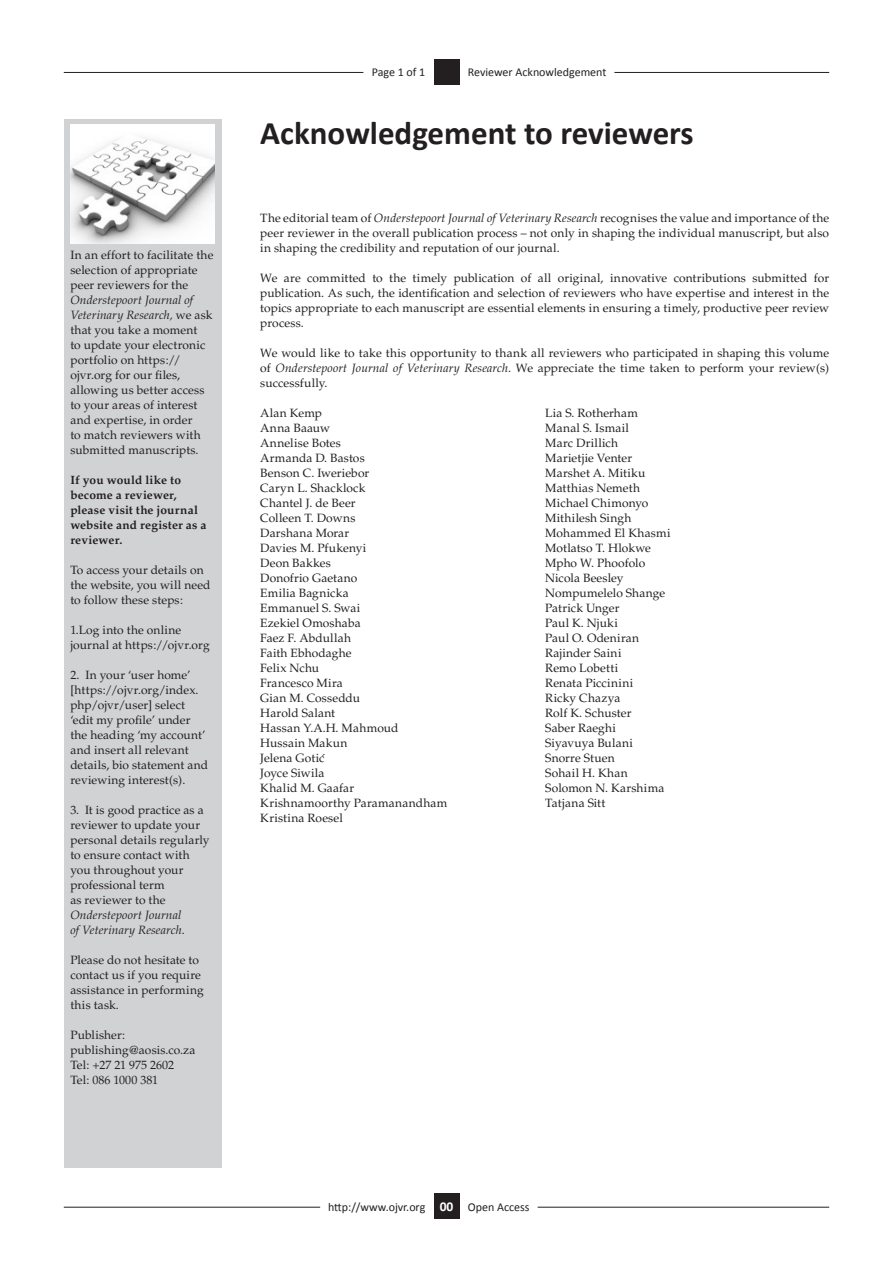
<style>
.page{position:relative;width:893px;height:1263px;background:#fff}
.page>*{position:absolute;margin:0;border:0;box-sizing:border-box;transform-origin:0 0}
.Article_Title{font:700 33px "Calibri";color:#231f20}
.t1{font:700 13.5px "Calibri";color:#fff}
.VE-REV_ack{font:12px/15px "Palatino";letter-spacing:.01em;color:#231f20}
.VE-List{font:12px "Palatino";letter-spacing:.01em;color:#231f20}
.VE-REV_ack-2{font:700 12px/15px "Palatino";letter-spacing:.015em;color:#231f20}
.t2{font:12px "Calibri";color:#231f20}
.s1{font-style:italic}
</style>
<div class="page">
<hr style="left:64px;top:1207px;width:256px;height:1px;background:#231f20">
<hr style="left:538px;top:1207px;width:291px;height:1px;background:#231f20">
<hr style="left:64px;top:72px;width:299px;height:1px;background:#231f20">
<hr style="left:501px;top:72px;width:328px;height:1px;background:#231f20">
<div style="left:501px;top:69px;width:113px;height:7px;background:#fff"></div>
<div style="left:434px;top:59px;width:25px;height:26px;background:#231f20"></div>
<div style="left:64px;top:119px;width:157px;height:1048px;background:#d1d2d4"></div>
<img style="left:71px;top:125px;width:144px;height:119px">
<div style="left:434px;top:1193px;width:25px;height:26px;background:#231f20"></div>
<p class="VE-REV_ack" style="left:70px;top:247px;width:145px">In an effort to facilitate the selection of appropriate peer reviewers for the<br><span class="s1">Onderstepoort Journal of<br>Veterinary Research,</span> we ask that you take a moment<br>to update your electronic portfolio on https:// ojvr.org for our files, allowing us better access to your areas of interest and expertise, in order<br>to match reviewers with submitted manuscripts.</p>
<p class="VE-REV_ack-2" style="left:70px;top:472px;width:138px">If you would like to become a reviewer, please visit the journal website and register as a reviewer.</p>
<p class="VE-REV_ack" style="left:70px;top:562px;width:142px">To access your details on the website, you will need to follow these steps:</p>
<p class="VE-REV_ack" style="left:70px;top:622px;width:141px">1.Log into the online journal at https://ojvr.org</p>
<p class="VE-REV_ack" style="left:70px;top:667px;width:139px">2. In your ‘user home’ [https://ojvr.org/index. php/ojvr/user] select ‘edit my profile’ under the heading ‘my account’ and insert all relevant details, bio statement and reviewing interest(s).</p>
<p class="VE-REV_ack" style="left:70px;top:802px;width:141px">3. It is good practice as a reviewer to update your personal details regularly to ensure contact with you throughout your professional term<br>as reviewer to the<br><span class="s1">Onderstepoort Journal<br>of Veterinary Research</span>.</p>
<p class="VE-REV_ack" style="left:70px;top:952px;width:135px">Please do not hesitate to contact us if you require assistance in performing this task.</p>
<p class="VE-REV_ack" style="left:70px;top:1027px;width:56px">Publisher:</p>
<p class="VE-REV_ack" style="left:70px;top:1042px;width:127px">publishing@aosis.co.za</p>
<p class="VE-REV_ack" style="left:70px;top:1057px;width:105px">Tel: +27 21 975 2602</p>
<p class="VE-REV_ack" style="left:70px;top:1072px;width:89px">Tel: 086 1000 381</p>
<p class="t2" style="left:372px;top:65px;width:55px">Page 1 of 1</p>
<p class="t2" style="left:468px;top:65px;width:140px">Reviewer Acknowledgement</p>
<p class="Article_Title" style="left:260px;top:112px;width:435px">Acknowledgement to reviewers</p>
<p class="VE-REV_ack" style="left:260px;top:211px;width:570px;text-align:justify">The editorial team of <span class="s1">Onderstepoort Journal of Veterinary Research</span> recognises the value and importance of the peer reviewer in the overall publication process – not only in shaping the individual manuscript, but also in shaping the credibility and reputation of our journal.</p>
<p class="VE-REV_ack" style="left:260px;top:271px;width:570px;text-align:justify">We are committed to the timely publication of all original, innovative contributions submitted for publication. As such, the identification and selection of reviewers who have expertise and interest in the topics appropriate to each manuscript are essential elements in ensuring a timely, productive peer review process.</p>
<p class="VE-REV_ack" style="left:260px;top:346px;width:570px;text-align:justify">We would like to take this opportunity to thank all reviewers who participated in shaping this volume of <span class="s1">Onderstepoort Journal of Veterinary Research</span>. We appreciate the time taken to perform your review(s) successfully.</p>
<p class="VE-List" style="left:260px;top:406px;width:63px">Alan Kemp</p>
<p class="VE-List" style="left:260px;top:421px;width:71px">Anna Baauw</p>
<p class="VE-List" style="left:260px;top:436px;width:82px">Annelise Botes</p>
<p class="VE-List" style="left:260px;top:451px;width:106px">Armanda D. Bastos</p>
<p class="VE-List" style="left:260px;top:466px;width:111px">Benson C. Iweriebor</p>
<p class="VE-List" style="left:260px;top:481px;width:107px">Caryn L. Shacklock</p>
<p class="VE-List" style="left:260px;top:496px;width:97px">Chantel J. de Beer</p>
<p class="VE-List" style="left:260px;top:511px;width:97px">Colleen T. Downs</p>
<p class="VE-List" style="left:260px;top:526px;width:91px">Darshana Morar</p>
<p class="VE-List" style="left:260px;top:541px;width:108px">Davies M. Pfukenyi</p>
<p class="VE-List" style="left:260px;top:556px;width:72px">Deon Bakkes</p>
<p class="VE-List" style="left:260px;top:571px;width:99px">Donofrio Gaetano</p>
<p class="VE-List" style="left:260px;top:586px;width:90px">Emilia Bagnicka</p>
<p class="VE-List" style="left:260px;top:601px;width:101px">Emmanuel S. Swai</p>
<p class="VE-List" style="left:260px;top:616px;width:102px">Ezekiel Omoshaba</p>
<p class="VE-List" style="left:260px;top:631px;width:92px">Faez F. Abdullah</p>
<p class="VE-List" style="left:260px;top:646px;width:93px">Faith Ebhodaghe</p>
<p class="VE-List" style="left:260px;top:661px;width:60px">Felix Nchu</p>
<p class="VE-List" style="left:260px;top:676px;width:84px">Francesco Mira</p>
<p class="VE-List" style="left:260px;top:691px;width:101px">Gian M. Cosseddu</p>
<p class="VE-List" style="left:260px;top:706px;width:76px">Harold Salant</p>
<p class="VE-List" style="left:260px;top:721px;width:140px">Hassan Y.A.H. Mahmoud</p>
<p class="VE-List" style="left:260px;top:736px;width:89px">Hussain Makun</p>
<p class="VE-List" style="left:260px;top:751px;width:66px">Jelena Gotic´</p>
<p class="VE-List" style="left:260px;top:766px;width:66px">Joyce Siwila</p>
<p class="VE-List" style="left:260px;top:781px;width:96px">Khalid M. Gaafar</p>
<p class="VE-List" style="left:260px;top:796px;width:189px">Krishnamoorthy Paramanandham</p>
<p class="VE-List" style="left:260px;top:811px;width:84px">Kristina Roesel</p>
<p class="VE-List" style="left:545px;top:406px;width:94px">Lia S. Rotherham</p>
<p class="VE-List" style="left:545px;top:421px;width:85px">Manal S. Ismail</p>
<p class="VE-List" style="left:545px;top:436px;width:74px">Marc Drillich</p>
<p class="VE-List" style="left:545px;top:451px;width:88px">Marietjie Venter</p>
<p class="VE-List" style="left:545px;top:466px;width:102px">Marshet A. Mitiku</p>
<p class="VE-List" style="left:545px;top:481px;width:96px">Matthias Nemeth</p>
<p class="VE-List" style="left:545px;top:496px;width:105px">Michael Chimonyo</p>
<p class="VE-List" style="left:545px;top:511px;width:88px">Mithilesh Singh</p>
<p class="VE-List" style="left:545px;top:526px;width:127px">Mohammed El Khasmi</p>
<p class="VE-List" style="left:545px;top:541px;width:107px">Motlatso T. Hlokwe</p>
<p class="VE-List" style="left:545px;top:556px;width:101px">Mpho W. Phoofolo</p>
<p class="VE-List" style="left:545px;top:571px;width:80px">Nicola Beesley</p>
<p class="VE-List" style="left:545px;top:586px;width:121px">Nompumelelo Shange</p>
<p class="VE-List" style="left:545px;top:601px;width:76px">Patrick Unger</p>
<p class="VE-List" style="left:545px;top:616px;width:74px">Paul K. Njuki</p>
<p class="VE-List" style="left:545px;top:631px;width:95px">Paul O. Odeniran</p>
<p class="VE-List" style="left:545px;top:646px;width:78px">Rajinder Saini</p>
<p class="VE-List" style="left:545px;top:661px;width:74px">Remo Lobetti</p>
<p class="VE-List" style="left:545px;top:676px;width:89px">Renata Piccinini</p>
<p class="VE-List" style="left:545px;top:691px;width:77px">Ricky Chazya</p>
<p class="VE-List" style="left:545px;top:706px;width:88px">Rolf K. Schuster</p>
<p class="VE-List" style="left:545px;top:721px;width:72px">Saber Raeghi</p>
<p class="VE-List" style="left:545px;top:736px;width:89px">Siyavuya Bulani</p>
<p class="VE-List" style="left:545px;top:751px;width:71px">Snorre Stuen</p>
<p class="VE-List" style="left:545px;top:766px;width:84px">Sohail H. Khan</p>
<p class="VE-List" style="left:545px;top:781px;width:121px">Solomon N. Karshima</p>
<p class="VE-List" style="left:545px;top:796px;width:62px">Tatjana Sitt</p>
<p class="t1" style="left:440px;top:1198px;width:15px">00</p>
<p class="t2" style="left:328px;top:1199px;width:99px">http://www.ojvr.org</p>
<p class="t2" style="left:468px;top:1199px;width:63px">Open Access</p>
</div>
